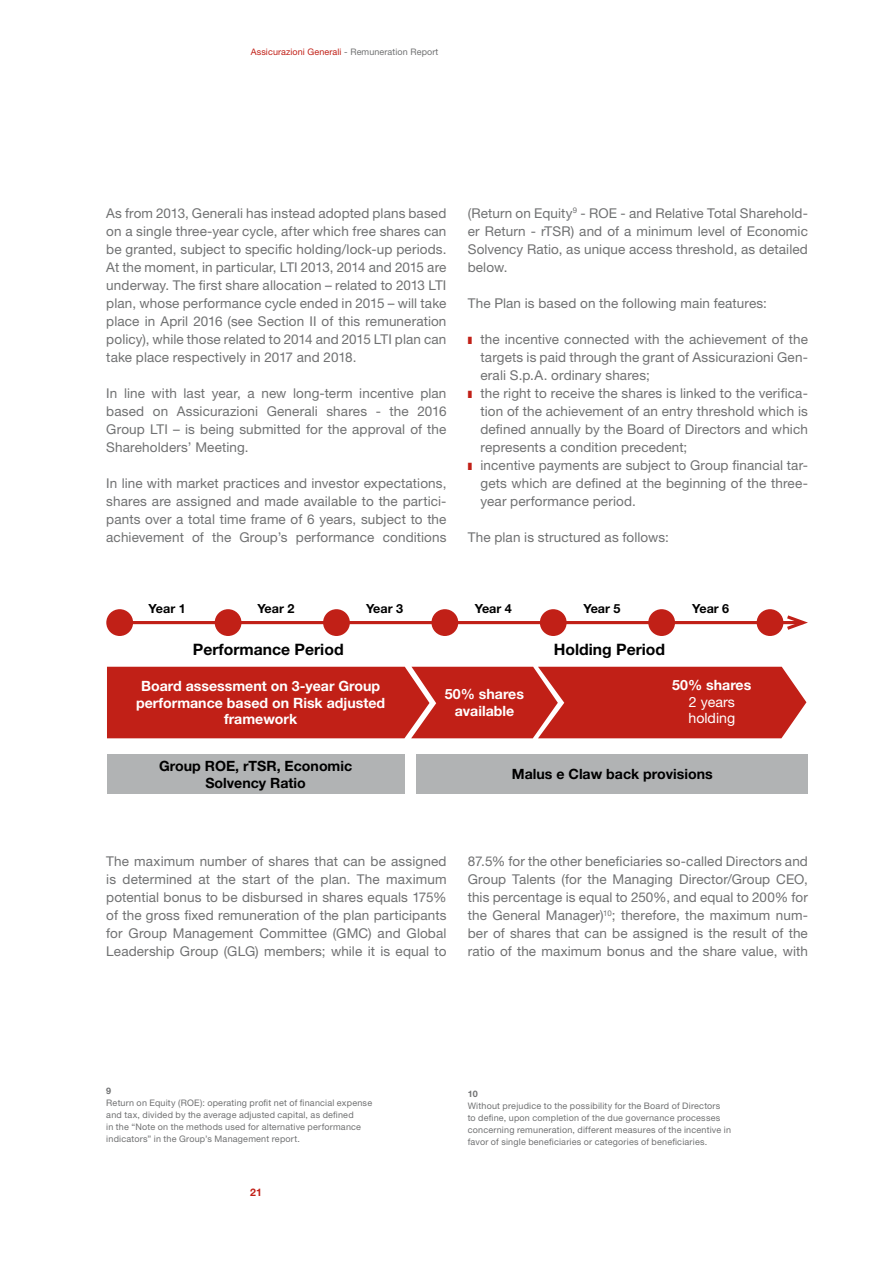
<style>
.page{position:relative;width:893px;height:1263px;background:#fff}
.page>*{position:absolute;margin:0;border:0;box-sizing:border-box;transform-origin:0 0}
.t1{font:700 15.75px "Helvetica Neue LT Std";color:#000}
.t2{font:700 14.1px/16.5px "Helvetica Neue LT Std";color:#fff;text-align:center}
.t3{font:700 14.1px/17.2px "Helvetica Neue LT Std";color:#000;text-align:center}
.t4{font:14.1px/16.5px "Helvetica Neue LT Std";color:#fff}
.t5{font:13.5px/18px "Helvetica Neue LT Std";letter-spacing:.01em;color:#707172;text-align:justify}
.t6{font:700 12.6px "Helvetica Neue LT Std";color:#000}
.t7{font:700 10.5px "Helvetica Neue LT Std";color:#c12017}
.t8{font:9px/12px "Helvetica Neue LT Std";letter-spacing:.02em;color:#707172}
.t9{font:9px "Helvetica Neue LT Std";letter-spacing:.01em;color:#c12017}
.t10{font:700 9px "Helvetica Neue LT Std";color:#707172}
.s1{color:#707172}
.s2{color:#c12017}
</style>
<div class="page">
<div style="left:417px;top:754px;width:391px;height:40px;background:#b1b3b4"></div>
<div style="left:107px;top:754px;width:297px;height:40px;background:#b1b3b4"></div>
<div style="left:107px;top:667px;width:699px;height:71px;background:#c12017"></div>
<div style="left:106px;top:609px;width:27px;height:27px;background:#c12017;border-radius:50%"></div>
<div style="left:215px;top:609px;width:26px;height:27px;background:#c12017;border-radius:50%"></div>
<div style="left:323px;top:609px;width:27px;height:27px;background:#c12017;border-radius:50%"></div>
<div style="left:431px;top:609px;width:27px;height:27px;background:#c12017;border-radius:50%"></div>
<div style="left:540px;top:609px;width:27px;height:27px;background:#c12017;border-radius:50%"></div>
<div style="left:648px;top:609px;width:27px;height:27px;background:#c12017;border-radius:50%"></div>
<div style="left:757px;top:609px;width:26px;height:27px;background:#c12017;border-radius:50%"></div>
<hr style="left:120px;top:621px;width:683px;height:3px;background:#c12017">
<svg style="left:784px;top:615px;width:24px;height:15px"></svg>
<p class="t9" style="left:251px;top:47px;width:189px">Assicurazioni Generali <span class="s1">- Remuneration Report</span></p>
<p class="t5" style="left:106px;top:204px;width:342px">As from 2013, Generali has instead adopted plans based on a single three-year cycle, after which free shares can be granted, subject to specific holding/lock-up periods.<br>At the moment, in particular, LTI 2013, 2014 and 2015 are underway. The first share allocation – related to 2013 LTI plan, whose performance cycle ended in 2015 – will take place in April 2016 (see Section II of this remuneration policy), while those related to 2014 and 2015 LTI plan can take place respectively in 2017 and 2018.</p>
<p class="t5" style="left:106px;top:384px;width:342px">In line with last year, a new long-term incentive plan based on Assicurazioni Generali shares - the 2016<br>Group LTI – is being submitted for the approval of the Shareholders’ Meeting.</p>
<p class="t5" style="left:106px;top:474px;width:342px">In line with market practices and investor expectations, shares are assigned and made available to the partici&shy;pants over a total time frame of 6 years, subject to the achievement of the Group’s performance conditions</p>
<p class="t5" style="left:468px;top:204px;width:342px">(Return on Equity<sup>9</sup> - ROE - and Relative Total Sharehold&shy;er Return - rTSR) and of a minimum level of Economic Solvency Ratio, as unique access threshold, as detailed below.</p>
<p class="t5" style="left:468px;top:294px;width:301px">The Plan is based on the following main features:</p>
<p class="t5" style="left:468px;top:330px;width:342px"><span class="s2">❚</span> the incentive connected with the achievement of the</p>
<p class="t5" style="left:480px;top:348px;width:329px">targets is paid through the grant of Assicurazioni Gen-</p>
<p class="t5" style="left:480px;top:366px;width:171px">erali S.p.A. ordinary shares;</p>
<p class="t5" style="left:468px;top:384px;width:342px"><span class="s2">❚</span> the right to receive the shares is linked to the verifica-</p>
<p class="t5" style="left:480px;top:402px;width:329px">tion of the achievement of an entry threshold which is</p>
<p class="t5" style="left:480px;top:420px;width:329px">defined annually by the Board of Directors and which</p>
<p class="t5" style="left:480px;top:438px;width:208px">represents a condition precedent;</p>
<p class="t5" style="left:468px;top:456px;width:342px"><span class="s2">❚</span> incentive payments are subject to Group financial tar-</p>
<p class="t5" style="left:480px;top:474px;width:329px">gets which are defined at the beginning of the three-</p>
<p class="t5" style="left:480px;top:492px;width:157px">year performance period.</p>
<p class="t5" style="left:468px;top:528px;width:203px">The plan is structured as follows:</p>
<p class="t6" style="left:149px;top:600px;width:39px">Year 1</p>
<p class="t6" style="left:257px;top:600px;width:39px">Year 2</p>
<p class="t6" style="left:366px;top:600px;width:39px">Year 3</p>
<p class="t6" style="left:475px;top:600px;width:39px">Year 4</p>
<p class="t6" style="left:583px;top:600px;width:39px">Year 5</p>
<p class="t6" style="left:692px;top:600px;width:39px">Year 6</p>
<p class="t1" style="left:193px;top:639px;width:152px">Performance Period</p>
<p class="t1" style="left:554px;top:639px;width:113px">Holding Period</p>
<p class="t2" style="left:136px;top:678px;width:251px">Board assessment on 3-year Group performance based on Risk adjusted framework</p>
<p class="t2" style="left:445px;top:686px;width:81px">50% shares available</p>
<p class="t2" style="left:672px;top:677px;width:81px">50% shares</p>
<p class="t4" style="left:688px;top:693px;width:48px">2 years holding</p>
<p class="t3" style="left:159px;top:756px;width:195px">Group ROE, rTSR, Economic<br>Solvency Ratio</p>
<p class="t3" style="left:512px;top:765px;width:203px">Malus e Claw back provisions</p>
<p class="t5" style="left:106px;top:852px;width:342px">The maximum number of shares that can be assigned is determined at the start of the plan. The maximum potential bonus to be disbursed in shares equals 175% of the gross fixed remuneration of the plan participants for Group Management Committee (GMC) and Global Leadership Group (GLG) members; while it is equal to</p>
<p class="t5" style="left:468px;top:852px;width:342px">87.5% for the other beneficiaries so-called Directors and Group Talents (for the Managing Director/Group CEO, this percentage is equal to 250%, and equal to 200% for the General Manager)<sup>10</sup>; therefore, the maximum num&shy;ber of shares that can be assigned is the result of the ratio of the maximum bonus and the share value, with</p>
<p class="t10" style="left:106px;top:1085px;width:7px">9</p>
<p class="t8" style="left:106px;top:1097px;width:267px">Return on Equity (ROE): operating profit net of financial expense and tax, divided by the average adjusted capital, as defined<br>in the “Note on the methods used for alternative performance indicators” in the Group’s Management report.</p>
<p class="t7" style="left:250px;top:1186px;width:13px">21</p>
<p class="t10" style="left:468px;top:1088px;width:11px">10</p>
<p class="t8" style="left:468px;top:1099px;width:265px">Without prejudice to the possibility for the Board of Directors<br>to define, upon completion of the due governance processes concerning remuneration, different measures of the incentive in favor of single beneficiaries or categories of beneficiaries.</p>
</div>
